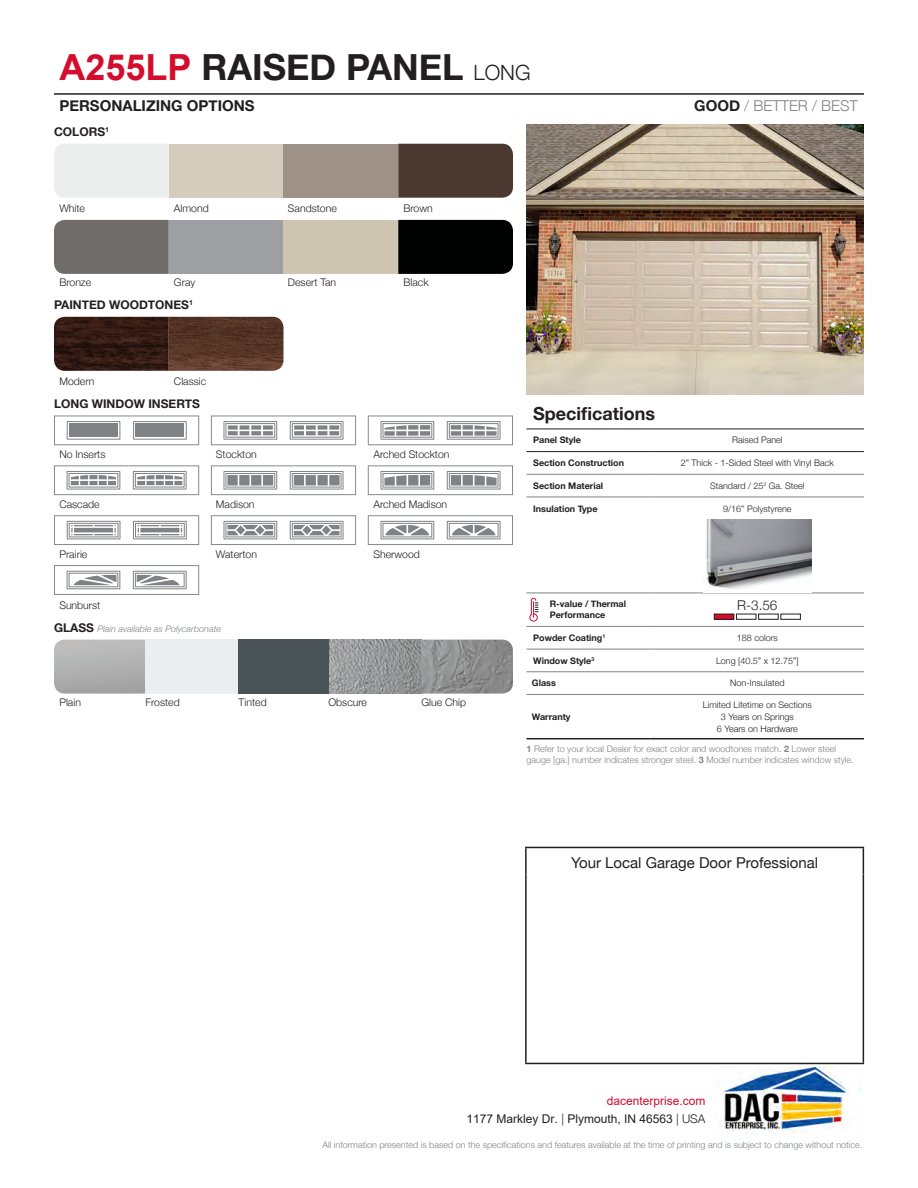
<style>
.page{position:relative;width:918px;height:1188px;background:#fff}
.page>*{position:absolute;margin:0;border:0;box-sizing:border-box;transform-origin:0 0}
.t1{font:700 36px "Helvetica Neue";color:#231f20}
.t2{font:700 18px "Helvetica Neue";color:#231f20}
.t3{font:15px "Helvetica Neue";color:#231f20}
.t4{font:700 15px "Helvetica Neue";color:#231f20}
.t5{font:300 15px "Helvetica Neue";color:#808285}
.t6{font:300 13.5px "Helvetica Neue";color:#231f20}
.t7{font:12px/18px "Arial";color:#231f20;text-align:right}
.t8{font:700 12px "Helvetica Neue";color:#231f20}
.t9{font:300 10.5px "Helvetica Neue";color:#231f20}
.t10{font:300 9px/10.8px "Helvetica Neue";color:#808285}
.t11{font:300 9px/12px "Helvetica Neue";color:#231f20;text-align:center}
.t12{font:700 9px/10.8px "Helvetica Neue";color:#231f20}
.t13{font:italic 300 9px "Helvetica Neue";color:#808285}
.s1{font-family:"Arial";color:#d30d2b}
.s2{font-weight:300;font-size:21px}
.s3{font-weight:700;color:#231f20}
.s4{font-weight:700;font-style:normal;font-size:12px;color:#231f20}
.s5{font-weight:700}
.s6{color:#d30d2b}
.s7{font-family:"Helvetica Neue";font-weight:300}
</style>
<div class="page">
<hr style="left:525px;top:847px;width:339px;height:1px;background:#231f20">
<hr style="left:525px;top:848px;width:2px;height:26px;background:#231f20">
<svg style="left:863px;top:848px;width:1px;height:26px"></svg>
<hr style="left:525px;top:874px;width:2px;height:189px;background:#231f20">
<hr style="left:863px;top:874px;width:1px;height:189px;background:#231f20">
<hr style="left:525px;top:1063px;width:339px;height:1px;background:#231f20">
<hr style="left:54px;top:93px;width:810px;height:2px;background:#231f20">
<img style="left:526px;top:124px;width:338px;height:270px">
<svg style="left:526px;top:738px;width:17px;height:1px"></svg>
<hr style="left:543px;top:738px;width:108px;height:1px;background:#231f20">
<hr style="left:651px;top:738px;width:213px;height:1px;background:#231f20">
<svg style="left:526px;top:429px;width:17px;height:1px"></svg>
<hr style="left:543px;top:429px;width:108px;height:1px;background:#231f20">
<hr style="left:651px;top:429px;width:213px;height:1px;background:#231f20">
<svg style="left:526px;top:451px;width:17px;height:1px"></svg>
<hr style="left:543px;top:451px;width:108px;height:1px;background:#231f20">
<hr style="left:651px;top:451px;width:213px;height:1px;background:#231f20">
<svg style="left:526px;top:474px;width:17px;height:1px"></svg>
<hr style="left:543px;top:474px;width:108px;height:1px;background:#808285">
<hr style="left:651px;top:474px;width:213px;height:1px;background:#808285">
<svg style="left:526px;top:497px;width:17px;height:1px"></svg>
<hr style="left:543px;top:497px;width:108px;height:1px;background:#808285">
<hr style="left:651px;top:497px;width:213px;height:1px;background:#808285">
<hr style="left:543px;top:626px;width:108px;height:1px;background:#808285">
<hr style="left:651px;top:626px;width:213px;height:1px;background:#808285">
<svg style="left:526px;top:649px;width:17px;height:1px"></svg>
<hr style="left:543px;top:649px;width:108px;height:1px;background:#808285">
<hr style="left:651px;top:649px;width:213px;height:1px;background:#808285">
<svg style="left:526px;top:671px;width:17px;height:1px"></svg>
<hr style="left:543px;top:671px;width:108px;height:1px;background:#808285">
<hr style="left:651px;top:671px;width:213px;height:1px;background:#808285">
<svg style="left:526px;top:694px;width:17px;height:1px"></svg>
<hr style="left:543px;top:694px;width:108px;height:1px;background:#808285">
<hr style="left:651px;top:694px;width:213px;height:1px;background:#808285">
<hr style="left:543px;top:593px;width:108px;height:1px;background:#808285">
<hr style="left:651px;top:593px;width:213px;height:1px;background:#808285">
<img style="left:705px;top:520px;width:106px;height:69px">
<svg style="left:526px;top:593px;width:17px;height:34px"></svg>
<div style="left:714px;top:614px;width:20px;height:5px;background:#d30d2b"></div>
<div style="left:54px;top:144px;width:115px;height:54px;background:#ebeeed"></div>
<div style="left:169px;top:144px;width:115px;height:54px;background:#d5ccbd"></div>
<div style="left:284px;top:144px;width:114px;height:54px;background:#9e9187"></div>
<div style="left:398px;top:144px;width:115px;height:54px;background:#4a3831"></div>
<div style="left:54px;top:220px;width:115px;height:54px;background:#706c69"></div>
<div style="left:169px;top:220px;width:115px;height:54px;background:#9d9fa3"></div>
<div style="left:284px;top:220px;width:114px;height:54px;background:#cdc5af"></div>
<div style="left:398px;top:220px;width:115px;height:54px;background:#000101"></div>
<img style="left:54px;top:317px;width:230px;height:54px">
<svg style="left:54px;top:416px;width:145px;height:29px"></svg>
<div style="left:67px;top:421px;width:53px;height:18px;border:1px solid #818285"></div>
<div style="left:69px;top:424px;width:49px;height:13px;background:#818285"></div>
<div style="left:133px;top:421px;width:54px;height:18px;border:1px solid #818285"></div>
<div style="left:135px;top:424px;width:49px;height:13px;background:#818285"></div>
<svg style="left:368px;top:416px;width:145px;height:29px"></svg>
<svg style="left:211px;top:416px;width:145px;height:29px"></svg>
<svg style="left:211px;top:465px;width:145px;height:30px"></svg>
<div style="left:292px;top:473px;width:49px;height:14px;border:1px solid #818285"></div>
<svg style="left:54px;top:465px;width:145px;height:30px"></svg>
<div style="left:135px;top:473px;width:49px;height:14px;border:1px solid #818285"></div>
<svg style="left:368px;top:465px;width:145px;height:30px"></svg>
<div style="left:449px;top:473px;width:49px;height:14px;border:1px solid #818285"></div>
<svg style="left:211px;top:515px;width:145px;height:30px"></svg>
<div style="left:292px;top:523px;width:49px;height:14px;border:1px solid #818285"></div>
<svg style="left:54px;top:515px;width:145px;height:30px"></svg>
<svg style="left:368px;top:515px;width:145px;height:30px"></svg>
<svg style="left:54px;top:565px;width:145px;height:30px"></svg>
<img style="left:54px;top:640px;width:459px;height:54px">
<img style="left:719px;top:1068px;width:143px;height:67px">
<p class="t1" style="left:59px;top:39px;width:473px"><span class="s1">A255LP</span> RAISED PANEL <span class="s2">LONG</span></p>
<p class="t4" style="left:59px;top:94px;width:197px">PERSONALIZING OPTIONS</p>
<p class="t5" style="left:694px;top:94px;width:165px"><span class="s3">GOOD</span> / BETTER / BEST</p>
<p class="t8" style="left:54px;top:122px;width:57px">COLORS<sup>1</sup></p>
<p class="t9" style="left:59px;top:200px;width:27px">White</p>
<p class="t9" style="left:174px;top:200px;width:36px">Almond</p>
<p class="t9" style="left:288px;top:200px;width:50px">Sandstone</p>
<p class="t9" style="left:403px;top:200px;width:31px">Brown</p>
<p class="t9" style="left:59px;top:274px;width:33px">Bronze</p>
<p class="t9" style="left:174px;top:274px;width:23px">Gray</p>
<p class="t9" style="left:288px;top:274px;width:50px">Desert Tan</p>
<p class="t9" style="left:403px;top:274px;width:27px">Black</p>
<p class="t8" style="left:54px;top:295px;width:141px">PAINTED WOODTONES<sup>1</sup></p>
<p class="t9" style="left:59px;top:373px;width:37px">Modern</p>
<p class="t9" style="left:174px;top:373px;width:34px">Classic</p>
<p class="t8" style="left:54px;top:394px;width:148px">LONG WINDOW INSERTS</p>
<p class="t9" style="left:59px;top:446px;width:48px">No Inserts</p>
<p class="t9" style="left:216px;top:446px;width:42px">Stockton</p>
<p class="t9" style="left:373px;top:446px;width:78px">Arched Stockton</p>
<p class="t9" style="left:59px;top:496px;width:42px">Cascade</p>
<p class="t9" style="left:216px;top:496px;width:40px">Madison</p>
<p class="t9" style="left:373px;top:496px;width:75px">Arched Madison</p>
<p class="t9" style="left:59px;top:545px;width:30px">Prairie</p>
<p class="t9" style="left:216px;top:545px;width:43px">Waterton</p>
<p class="t9" style="left:373px;top:545px;width:48px">Sherwood</p>
<p class="t9" style="left:59px;top:597px;width:43px">Sunburst</p>
<p class="t13" style="left:54px;top:621px;width:169px"><span class="s4">GLASS</span> Plain available as Polycarbonate</p>
<p class="t9" style="left:59px;top:694px;width:23px">Plain</p>
<p class="t9" style="left:146px;top:694px;width:36px">Frosted</p>
<p class="t9" style="left:238px;top:694px;width:30px">Tinted</p>
<p class="t9" style="left:328px;top:694px;width:40px">Obscure</p>
<p class="t9" style="left:421px;top:694px;width:46px">Glue Chip</p>
<p class="t2" style="left:533px;top:400px;width:123px">Specifications</p>
<p class="t12" style="left:533px;top:435px;width:49px">Panel Style</p>
<p class="t11" style="left:732px;top:434px;width:52px">Raised Panel</p>
<p class="t12" style="left:533px;top:458px;width:92px">Section Construction</p>
<p class="t11" style="left:681px;top:456px;width:155px">2” Thick - 1-Sided Steel with Vinyl Back</p>
<p class="t12" style="left:533px;top:480px;width:71px">Section Material</p>
<p class="t11" style="left:710px;top:479px;width:96px">Standard / 25<sup>2</sup> Ga. Steel</p>
<p class="t12" style="left:533px;top:503px;width:66px">Insulation Type</p>
<p class="t11" style="left:723px;top:502px;width:70px">9/16” Polystyrene</p>
<p class="t12" style="left:550px;top:599px;width:78px">R-value / Thermal<br>Performance</p>
<p class="t6" style="left:737px;top:594px;width:42px">R-3.56</p>
<p class="t12" style="left:533px;top:633px;width:74px">Powder Coating<sup>1</sup></p>
<p class="t11" style="left:737px;top:631px;width:43px">188 colors</p>
<p class="t12" style="left:533px;top:655px;width:63px">Window Style<sup>3</sup></p>
<p class="t11" style="left:716px;top:654px;width:84px">Long [40.5” x 12.75”]</p>
<p class="t12" style="left:532px;top:678px;width:25px">Glass</p>
<p class="t11" style="left:730px;top:676px;width:56px">Non-Insulated</p>
<p class="t12" style="left:532px;top:711px;width:40px">Warranty</p>
<p class="t11" style="left:703px;top:698px;width:111px">Limited Lifetime on Sections<br>3 Years on Springs<br>6 Years on Hardware</p>
<p class="t10" style="left:526px;top:743px;width:329px"><span class="s5">1</span> Refer to your local Dealer for exact color and woodtones match. <span class="s5">2</span> Lower steel gauge [ga.] number indicates stronger steel. <span class="s5">3</span> Model number indicates window style.</p>
<h3 class="t3" style="left:571px;top:852px;width:249px">Your Local Garage Door Professional</h3>
<h3 class="t7" style="left:467px;top:1092px;width:240px"><span class="s6">dacenterprise.com<br></span>1177 Markley Dr. <span class="s7">|</span> Plymouth, IN 46563 <span class="s7">| USA</span></h3>
<p class="t10" style="left:322px;top:1139px;width:542px">All information presented is based on the specifications and features available at the time of printing and is subject to change without notice.</p>
</div>
